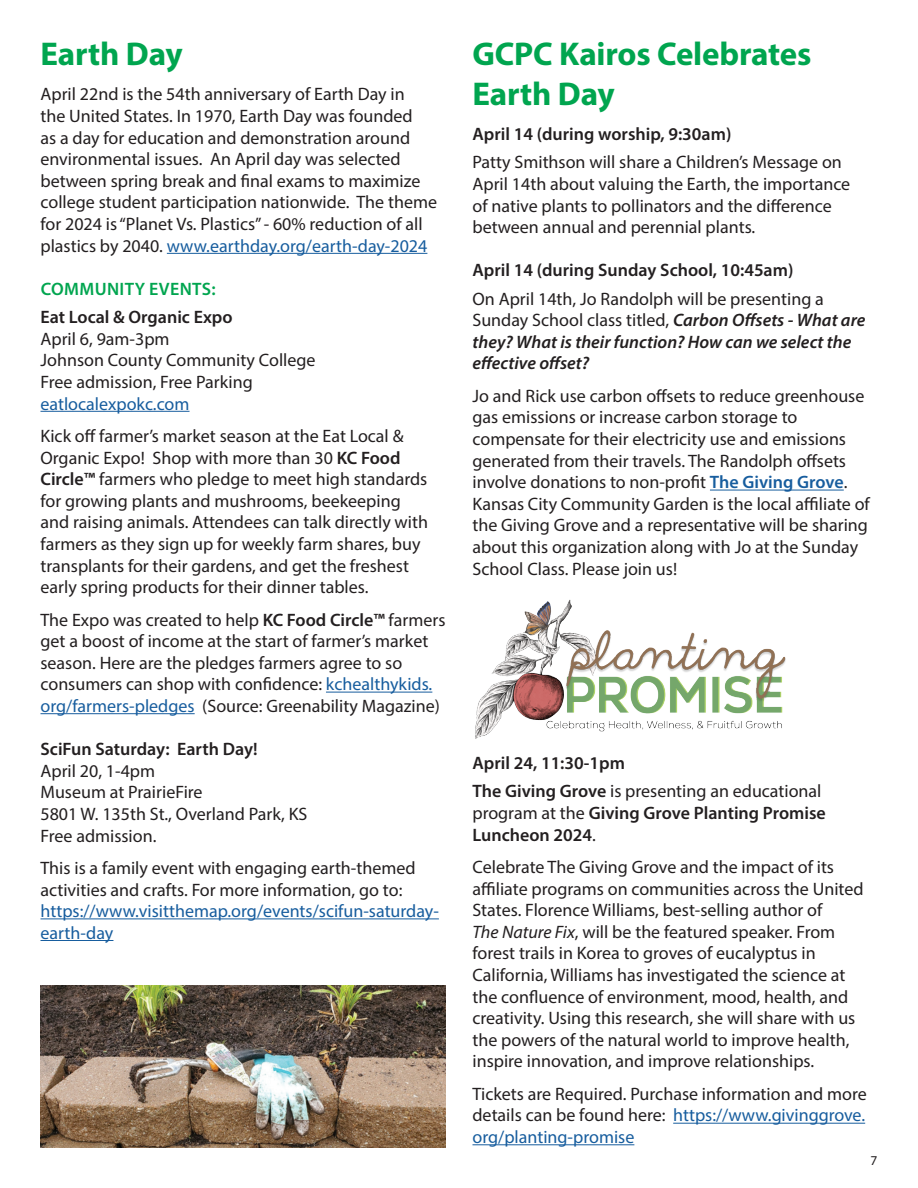
<style>
.page{position:relative;width:918px;height:1188px;background:#fff}
.page>*{position:absolute;margin:0;border:0;box-sizing:border-box;transform-origin:0 0}
.t1{font:700 33px/39.6px "Myriad Pro";letter-spacing:-.005em;color:#00a54f}
.t2{font:18px/21.6px "Myriad Pro";color:#231f20}
.t3{font:600 18px/28.3px "Myriad Pro";color:#231f20}
.t4{font:italic 600 18px/21.6px "Myriad Pro";color:#231f20}
.t5{font:18px/21.6px "Myriad Pro";color:#175d9e}
.t6{font:600 18px "Myriad Pro";letter-spacing:.02em;color:#00a54f}
.t7{font:13.5px "Myriad Pro";color:#231f20}
.s1{color:#175d9e}
.s2{font-weight:600}
.s3{font-weight:400;font-style:normal}
.s4{font-weight:600;color:#175d9e}
.s5{font-weight:400}
.s6{font-style:italic}
</style>
<div class="page">
<hr style="left:167px;top:253px;width:260px;height:1px;background:#175d9e">
<hr style="left:40px;top:411px;width:150px;height:1px;background:#175d9e">
<hr style="left:326px;top:692px;width:106px;height:1px;background:#175d9e">
<hr style="left:40px;top:713px;width:155px;height:1px;background:#175d9e">
<hr style="left:40px;top:918px;width:399px;height:1px;background:#175d9e">
<hr style="left:40px;top:940px;width:73px;height:1px;background:#175d9e">
<hr style="left:710px;top:490px;width:134px;height:1px;background:#175d9e">
<hr style="left:673px;top:1123px;width:192px;height:1px;background:#175d9e">
<hr style="left:472px;top:1144px;width:162px;height:1px;background:#175d9e">
<img style="left:475px;top:599px;width:311px;height:140px">
<img style="left:40px;top:986px;width:406px;height:162px">
<h1 class="t1" style="left:40px;top:33px;width:144px">Earth Day</h1>
<p class="t2" style="left:40px;top:83px;width:398px">April 22nd is the 54th anniversary of Earth Day in<br>the United States. In 1970, Earth Day was founded<br>as a day for education and demonstration around environmental issues. An April day was selected between spring break and final exams to maximize college student participation nationwide. The theme for 2024 is “Planet Vs. Plastics” - 60% reduction of all plastics by 2040. <span class="s1">www.earthday.org/earth-day-2024</span></p>
<p class="t6" style="left:41px;top:277px;width:177px">COMMUNITY EVENTS:</p>
<p class="t3" style="left:40px;top:302px;width:194px">Eat Local &amp; Organic Expo</p>
<p class="t2" style="left:40px;top:328px;width:277px">April 6, 9am-3pm<br>Johnson County Community College<br>Free admission, Free Parking</p>
<p class="t5" style="left:40px;top:392px;width:151px">eatlocalexpokc.com</p>
<p class="t2" style="left:40px;top:425px;width:389px">Kick off farmer’s market season at the Eat Local &amp; Organic Expo! Shop with more than 30 <span class="s2">KC Food Circle™</span> farmers who pledge to meet high standards for growing plants and mushrooms, beekeeping and raising animals. Attendees can talk directly with farmers as they sign up for weekly farm shares, buy transplants for their gardens, and get the freshest early spring products for their dinner tables.</p>
<p class="t2" style="left:40px;top:608px;width:407px">The Expo was created to help <span class="s2">KC Food Circle™</span> farmers get a boost of income at the start of farmer’s market season. Here are the pledges farmers agree to so consumers can shop with confidence: <span class="s1">kchealthykids. org/farmers-pledges</span> (Source: Greenability Magazine)</p>
<p class="t3" style="left:40px;top:734px;width:219px">SciFun Saturday: Earth Day!</p>
<p class="t2" style="left:40px;top:760px;width:268px">April 20, 1-4pm<br>Museum at PrairieFire<br>5801 W. 135th St., Overland Park, KS<br>Free admission.</p>
<p class="t2" style="left:40px;top:857px;width:377px">This is a family event with engaging earth-themed activities and crafts. For more information, go to:</p>
<p class="t5" style="left:40px;top:900px;width:400px">https://www.visitthemap.org/events/scifun-saturday&shy;earth-day</p>
<h1 class="t1" style="left:472px;top:33px;width:340px">GCPC Kairos Celebrates<br>Earth Day</h1>
<p class="t3" style="left:472px;top:119px;width:260px">April 14 (during worship, 9:30am)</p>
<p class="t2" style="left:472px;top:151px;width:379px">Patty Smithson will share a Children’s Message on April 14th about valuing the Earth, the importance of native plants to pollinators and the difference between annual and perennial plants.</p>
<p class="t3" style="left:472px;top:256px;width:322px">April 14 (during Sunday School, 10:45am)</p>
<p class="t4" style="left:472px;top:287px;width:395px"><span class="s3">On April 14th, Jo Randolph will be presenting a Sunday School class titled,</span> Carbon Offsets - What are they? What is their function? How can we select the effective offset?</p>
<p class="t2" style="left:472px;top:385px;width:399px">Jo and Rick use carbon offsets to reduce greenhouse gas emissions or increase carbon storage to compensate for their electricity use and emissions generated from their travels. The Randolph offsets involve donations to non-profit <span class="s4">The Giving Grove</span>.<br>Kansas City Community Garden is the local affiliate of the Giving Grove and a representative will be sharing about this organization along with Jo at the Sunday School Class. Please join us!</p>
<p class="t3" style="left:472px;top:748px;width:351px">April 24, 11:30-1pm<br>The Giving Grove <span class="s5">is presenting an educational</span></p>
<p class="t3" style="left:472px;top:802px;width:355px;line-height:21.6px"><span class="s5">program at the</span> Giving Grove Planting Promise<br>Luncheon 2024<span class="s5">.</span></p>
<p class="t2" style="left:472px;top:856px;width:393px">Celebrate The Giving Grove and the impact of its affiliate programs on communities across the United States. Florence Williams, best-selling author of<br><span class="s6">The Nature Fix</span>, will be the featured speaker. From forest trails in Korea to groves of eucalyptus in California, Williams has investigated the science at the confluence of environment, mood, health, and creativity. Using this research, she will share with us the powers of the natural world to improve health, inspire innovation, and improve relationships.</p>
<p class="t2" style="left:472px;top:1083px;width:396px;text-align:justify">Tickets are Required. Purchase information and more details can be found here: <span class="s1">https://www.givinggrove. org/planting-promise</span></p>
<p class="t7" style="left:871px;top:1152px;width:8px">7</p>
</div>
